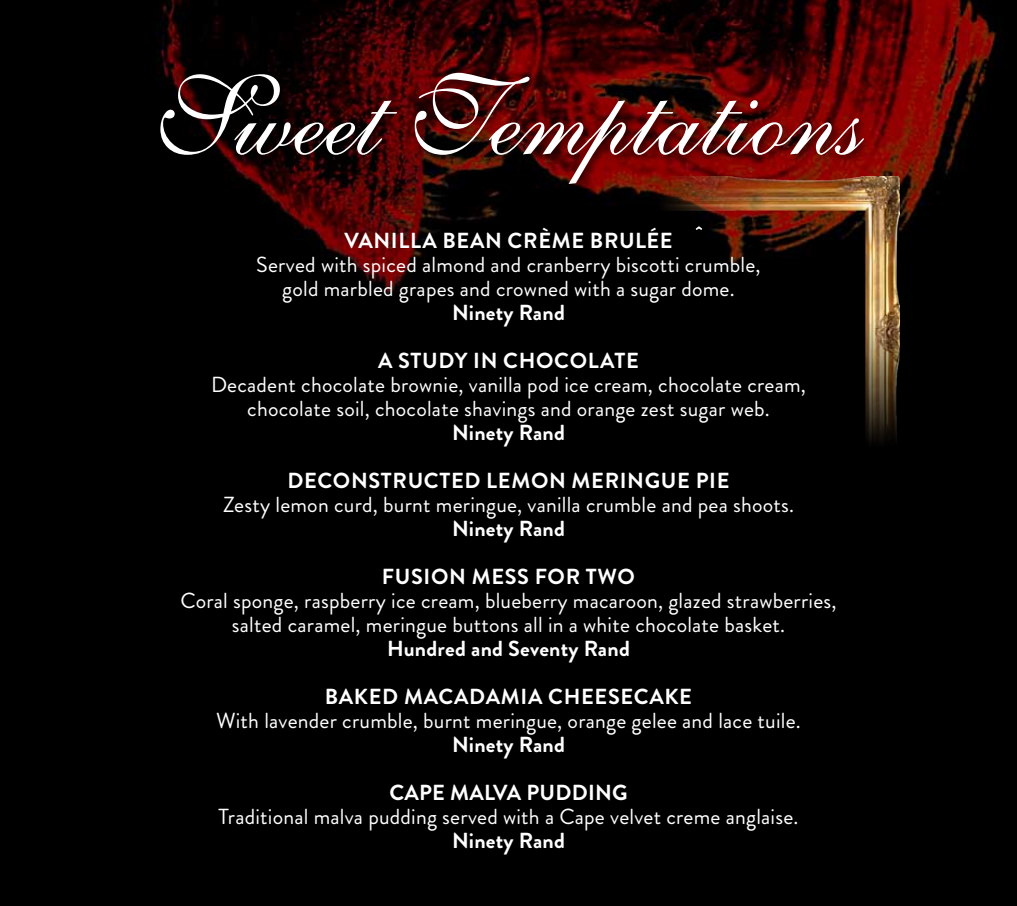
<style>
.page{position:relative;width:1017px;height:906px;background:#fff}
.page>*{position:absolute;margin:0;border:0;box-sizing:border-box;transform-origin:0 0}
.t1{font:112.5px "English 111 Presto BT";color:#fff}
.t2{font:21.75px/24px "Brandon Grotesque";letter-spacing:.01em;color:#fff;text-align:center}
.t3{font:700 21.75px "Brandon Grotesque";letter-spacing:.01em;color:#fff}
.t4{font:700 21.75px "Brandon Grotesque";letter-spacing:.03em;color:#fff}
</style>
<div class="page">
<img style="left:0;top:0;width:1016px;height:906px">
<div style="left:156px;top:67px;width:717px;height:127px;background:#000;opacity:.75"></div>
<img style="left:626px;top:177px;width:273px;height:276px">
<svg style="left:695px;top:226px;width:7px;height:4px"></svg>
<h1 class="t1" style="left:154px;top:48px;width:710px">Sweet Temptations</h1>
<p class="t3" style="left:344px;top:225px;width:28px">VANI</p>
<p class="t3" style="left:398px;top:225px;width:73px">LLA BEAN</p>
<p class="t4" style="left:507px;top:225px;width:166px">CRÈME BRULÉE</p>
<p class="t2" style="left:256px;top:252px;width:505px">Served with spiced almond and cranberry biscotti crumble, gold marbled grapes and crowned with a sugar dome.</p>
<p class="t3" style="left:452px;top:297px;width:114px">NINETY RAND</p>
<p class="t3" style="left:378px;top:345px;width:35px">A STUD</p>
<p class="t4" style="left:455px;top:345px;width:159px">Y IN CHOCOLATE</p>
<p class="t2" style="left:211px;top:372px;width:596px">Decadent chocolate brownie, vanilla pod ice cream, chocolate cream, chocolate soil, chocolate shavings and orange zest sugar web.</p>
<p class="t3" style="left:452px;top:417px;width:114px">NINETY RAND</p>
<p class="t3" style="left:287px;top:465px;width:79px">DECONSTRU</p>
<p class="t3" style="left:424px;top:465px;width:30px">CTED</p>
<p class="t3" style="left:486px;top:465px;width:120px">LEMON MERINGUE</p>
<p class="t3" style="left:695px;top:465px;width:24px">PIE</p>
<p class="t2" style="left:223px;top:492px;width:572px">Zesty lemon curd, burnt meringue, vanilla crumble and pea shoots.</p>
<p class="t3" style="left:452px;top:513px;width:114px">NINETY RAND</p>
<p class="t3" style="left:382px;top:561px;width:122px">FUSION MESS</p>
<p class="t3" style="left:534px;top:561px;width:102px">FOR TWO</p>
<p class="t2" style="left:180px;top:588px;width:657px">Coral sponge, raspberry ice cream, blueberry macaroon, glazed strawberries, salted caramel, meringue buttons all in a white chocolate basket.</p>
<p class="t3" style="left:387px;top:633px;width:244px">H UNDRED AND SEVENTY RAND</p>
<p class="t3" style="left:325px;top:681px;width:146px">BA KED MACADA</p>
<p class="t4" style="left:501px;top:681px;width:193px">MIA CH EESECAKE</p>
<p class="t2" style="left:216px;top:708px;width:586px">With lavender crumble, burnt meringue, orange gelee and lace tuile.</p>
<p class="t3" style="left:452px;top:729px;width:114px">NINETY RAND</p>
<p class="t3" style="left:389px;top:777px;width:240px">CAPE MALVA PUDDING</p>
<p class="t2" style="left:218px;top:804px;width:581px">Traditional malva pudding served with a Cape velvet creme anglaise.</p>
<p class="t3" style="left:452px;top:825px;width:114px">NINETY RAND</p>
</div>
